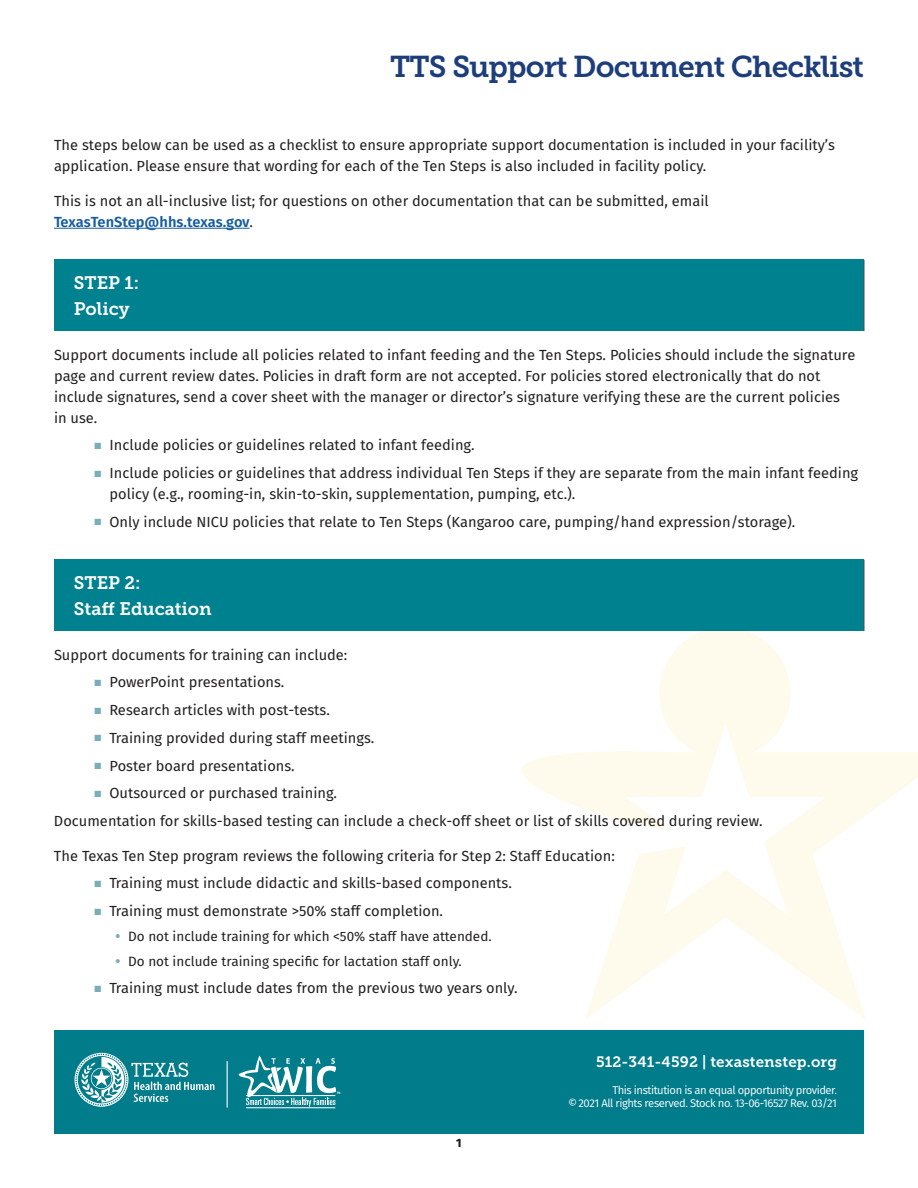
<style>
.page{position:relative;width:918px;height:1188px;background:#fff}
.page>*{position:absolute;margin:0;border:0;box-sizing:border-box;transform-origin:0 0}
.t1{font:30px "Museo Slab 700";letter-spacing:-.03em;color:#1d3d7b}
.t2{font:18px/25.5px "Museo Slab 700";color:#fff}
.t3{font:15px "Museo Slab 700";letter-spacing:.01em;color:#fff}
.t4{font:14.7px/21px "Fira Sans";color:#231f20}
.t5{font:13.5px "Fira Sans";color:#231f20}
.t6{font:500 12px "Fira Sans";color:#231f20}
.t7{font:11.25px/13.5px "Fira Sans";letter-spacing:-.04em;color:#fff;text-align:right}
.t8{font:9px "Zapf Dingbats ITC";color:#7badb9}
.s1{font-weight:600;color:#175d9e}
.s2{color:#7badb9}
</style>
<div class="page">
<svg style="left:522px;top:631px;width:396px;height:388px"></svg>
<hr style="left:54px;top:228px;width:196px;height:1px;background:#175d9e">
<div style="left:54px;top:260px;width:810px;height:71px;background:#00818f"></div>
<hr style="left:864px;top:260px;width:1px;height:71px;background:#4d4c4c">
<div style="left:54px;top:560px;width:810px;height:71px;background:#00818f"></div>
<hr style="left:864px;top:560px;width:1px;height:71px;background:#4d4c4c">
<div style="left:54px;top:1030px;width:810px;height:104px;background:#007c8b"></div>
<hr style="left:227px;top:1061px;width:1px;height:47px;background:#fff">
<svg style="left:75px;top:1053px;width:139px;height:54px"></svg>
<hr style="left:246px;top:1107px;width:89px;height:1px;background:#fff">
<svg style="left:238px;top:1056px;width:102px;height:51px"></svg>
<h1 class="t1" style="left:390px;top:49px;width:475px">TTS Support Document Checklist</h1>
<p class="t4" style="left:54px;top:135px;width:783px">The steps below can be used as a checklist to ensure appropriate support documentation is included in your facility’s application. Please ensure that wording for each of the Ten Steps is also included in facility policy.</p>
<p class="t4" style="left:54px;top:190px;width:656px">This is not an all-inclusive list; for questions on other documentation that can be submitted, email<br><span class="s1">TexasTenStep@hhs.texas.gov</span>.</p>
<h2 class="t2" style="left:74px;top:271px;width:67px">STEP 1:<br>Policy</h2>
<p class="t4" style="left:54px;top:344px;width:803px">Support documents include all policies related to infant feeding and the Ten Steps. Policies should include the signature page and current review dates. Policies in draft form are not accepted. For policies stored electronically that do not include signatures, send a cover sheet with the manager or director’s signature verifying these are the current policies in use.</p>
<p class="t4" style="left:95px;top:435px;width:382px"><span class="s2">■</span> Include policies or guidelines related to infant feeding.</p>
<p class="t4" style="left:110px;top:462px;width:750px;text-indent:-15px"><span class="s2">■</span> Include policies or guidelines that address individual Ten Steps if they are separate from the main infant feeding policy (e.g., rooming-in, skin-to-skin, supplementation, pumping, etc.).</p>
<p class="t4" style="left:95px;top:511px;width:702px"><span class="s2">■</span> Only include NICU policies that relate to Ten Steps (Kangaroo care, pumping/hand expression/storage).</p>
<h2 class="t2" style="left:74px;top:571px;width:140px">STEP 2:<br>Staff Education</h2>
<p class="t4" style="left:54px;top:644px;width:295px">Support documents for training can include:</p>
<p class="t4" style="left:95px;top:672px;width:191px"><span class="s2">■</span> PowerPoint presentations.</p>
<p class="t4" style="left:95px;top:699px;width:237px"><span class="s2">■</span> Research articles with post-tests.</p>
<p class="t4" style="left:95px;top:727px;width:281px"><span class="s2">■</span> Training provided during staff meetings.</p>
<p class="t4" style="left:95px;top:755px;width:202px"><span class="s2">■</span> Poster board presentations.</p>
<p class="t4" style="left:95px;top:783px;width:244px"><span class="s2">■</span> Outsourced or purchased training.</p>
<p class="t4" style="left:54px;top:810px;width:710px">Documentation for skills-based testing can include a check-off sheet or list of skills covered during review.</p>
<p class="t4" style="left:54px;top:845px;width:562px">The Texas Ten Step program reviews the following criteria for Step 2: Staff Education:</p>
<p class="t4" style="left:95px;top:873px;width:419px"><span class="s2">■</span> Training must include didactic and skills-based components.</p>
<p class="t8" style="left:95px;top:907px;width:8px">■</p>
<p class="t4" style="left:110px;top:900px;width:335px">Training must demonstrate &gt;50% staff completion.</p>
<p class="t5" style="left:128px;top:927px;width:365px">Do not include training for which &lt;50% staff have attended.</p>
<p class="t5" style="left:128px;top:951px;width:335px">Do not include training specific for lactation staff only.</p>
<p class="t4" style="left:95px;top:978px;width:425px"><span class="s2">■</span> Training must include dates from the previous two years only.</p>
<p class="t6" style="left:456px;top:1135px;width:7px">1</p>
<p class="t3" style="left:596px;top:1053px;width:242px">512-341-4592 | texastenstep.org</p>
<p class="t7" style="left:568px;top:1083px;width:270px">This institution is an equal opportunity provider.<br>© 2021 All rights reserved. Stock no. 13-06-16527 Rev. 03/21</p>
</div>
